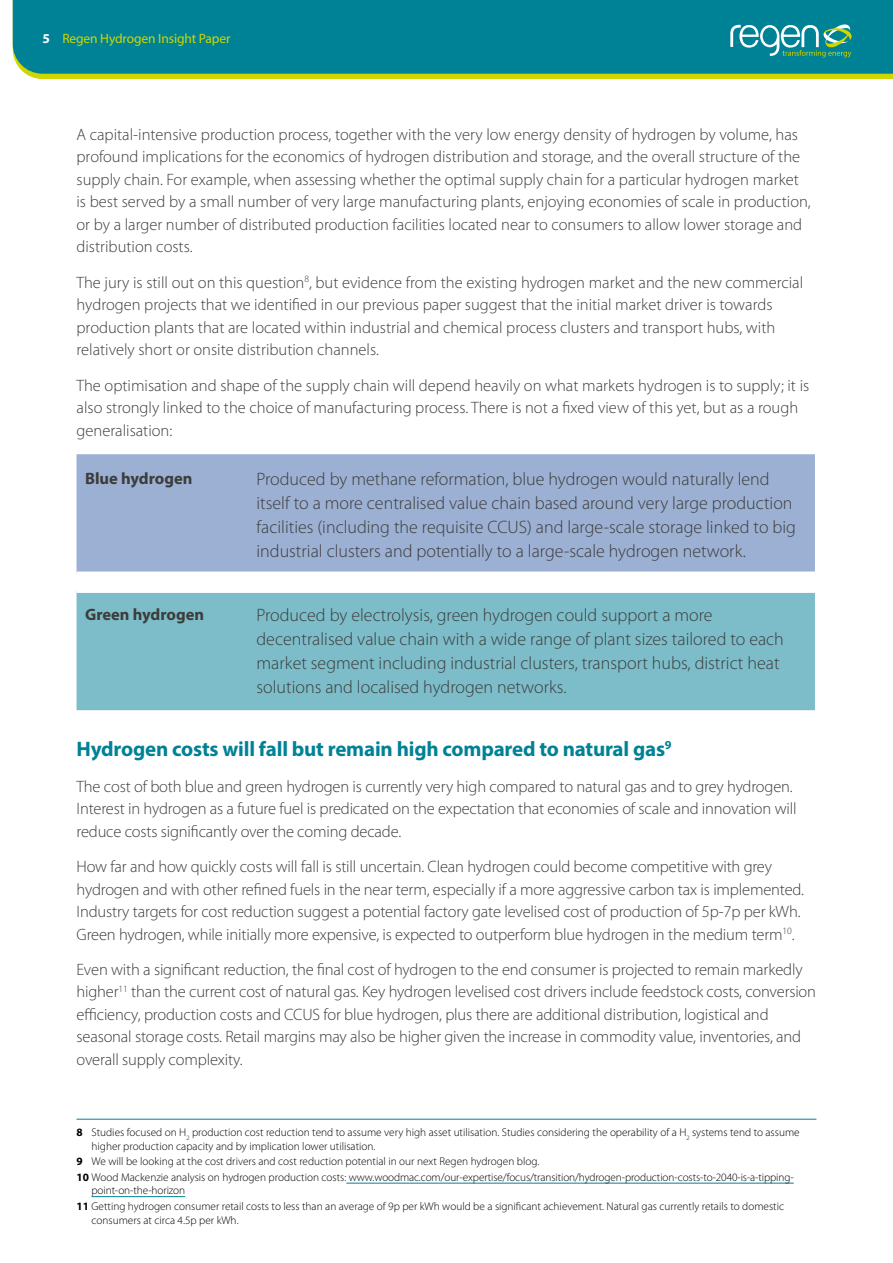
<style>
.page{position:relative;width:893px;height:1263px;background:#fff}
.page>*{position:absolute;margin:0;border:0;box-sizing:border-box;transform-origin:0 0}
.t1{font:700 21px "Myriad Pro";letter-spacing:-.01em;color:#008296}
.t2{font:300 18px/24px "Myriad Pro";color:#3c3c3b}
.t3{font:300 16.5px/22.5px "Myriad Pro";letter-spacing:-.01em;color:#3c3c3b}
.t4{font:700 16.5px "Myriad Pro";color:#3c3c3b}
.t5{font:13.5px "Myriad Pro";letter-spacing:-.01em;color:#cfd600}
.t6{font:300 11.25px/15.6px "Myriad Pro";color:#000}
.s1{font-weight:700;color:#fff}
.s2{font-weight:700}
</style>
<div class="page">
<div style="left:26px;top:74px;width:867px;height:5px;background:#cfd600"></div>
<div style="left:13px;top:0;width:880px;height:74px;background:#008296"></div>
<svg style="left:730px;top:23px;width:122px;height:35px;background:#40a0a2"></svg>
<div style="left:77px;top:454px;width:738px;height:117px;background:#9bb0d2"></div>
<div style="left:77px;top:593px;width:738px;height:117px;background:#7cbdc9"></div>
<hr style="left:77px;top:1119px;width:739px;height:1px;background:#008296">
<hr style="left:346px;top:1183px;width:448px;height:1px;background:#008296">
<hr style="left:92px;top:1196px;width:93px;height:1px;background:#008296">
<p class="t5" style="left:43px;top:30px;width:189px"><span class="s1">5</span> Regen Hydrogen Insight Paper</p>
<p class="t3" style="left:77px;top:123px;width:736px">A capital-intensive production process, together with the very low energy density of hydrogen by volume, has profound implications for the economics of hydrogen distribution and storage, and the overall structure of the supply chain. For example, when assessing whether the optimal supply chain for a particular hydrogen market is best served by a small number of very large manufacturing plants, enjoying economies of scale in production, or by a larger number of distributed production facilities located near to consumers to allow lower storage and distribution costs.</p>
<p class="t3" style="left:77px;top:271px;width:728px">The jury is still out on this question<sup>8</sup>, but evidence from the existing hydrogen market and the new commercial hydrogen projects that we identified in our previous paper suggest that the initial market driver is towards production plants that are located within industrial and chemical process clusters and transport hubs, with relatively short or onsite distribution channels.</p>
<p class="t3" style="left:77px;top:374px;width:734px">The optimisation and shape of the supply chain will depend heavily on what markets hydrogen is to supply; it is also strongly linked to the choice of manufacturing process. There is not a fixed view of this yet, but as a rough generalisation:</p>
<p class="t4" style="left:85px;top:467px;width:109px">Blue hydrogen</p>
<p class="t2" style="left:256px;top:467px;width:541px">Produced by methane reformation, blue hydrogen would naturally lend itself to a more centralised value chain based around very large production facilities (including the requisite CCUS) and large-scale storage linked to big industrial clusters and potentially to a large-scale hydrogen network.</p>
<p class="t4" style="left:85px;top:604px;width:121px">Green hydrogen</p>
<p class="t2" style="left:256px;top:603px;width:529px">Produced by electrolysis, green hydrogen could support a more decentralised value chain with a wide range of plant sizes tailored to each market segment including industrial clusters, transport hubs, district heat solutions and localised hydrogen networks.</p>
<p class="t1" style="left:77px;top:736px;width:597px">Hydrogen costs will fall but remain high compared to natural gas<sup>9</sup></p>
<p class="t3" style="left:77px;top:775px;width:721px">The cost of both blue and green hydrogen is currently very high compared to natural gas and to grey hydrogen.<br>Interest in hydrogen as a future fuel is predicated on the expectation that economies of scale and innovation will reduce costs significantly over the coming decade.</p>
<p class="t3" style="left:77px;top:855px;width:729px">How far and how quickly costs will fall is still uncertain. Clean hydrogen could become competitive with grey hydrogen and with other refined fuels in the near term, especially if a more aggressive carbon tax is implemented.<br>Industry targets for cost reduction suggest a potential factory gate levelised cost of production of 5p-7p per kWh.<br>Green hydrogen, while initially more expensive, is expected to outperform blue hydrogen in the medium term<sup>10</sup>.</p>
<p class="t3" style="left:77px;top:958px;width:741px">Even with a significant reduction, the final cost of hydrogen to the end consumer is projected to remain markedly higher<sup>11</sup> than the current cost of natural gas. Key hydrogen levelised cost drivers include feedstock costs, conversion efficiency, production costs and CCUS for blue hydrogen, plus there are additional distribution, logistical and seasonal storage costs. Retail margins may also be higher given the increase in commodity value, inventories, and overall supply complexity.</p>
<p class="t6" style="left:92px;top:1125px;width:710px;line-height:13.5px;text-indent:-15px"><span class="s2">8</span> Studies focused on H<sub>2</sub> production cost reduction tend to assume very high asset utilisation. Studies considering the operability of a H<sub>2</sub> systems tend to assume higher production capacity and by implication lower utilisation.</p>
<p class="t6" style="left:77px;top:1153px;width:719px"><span class="s2">9</span> We will be looking at the cost drivers and cost reduction potential in our next Regen hydrogen blog.<br><span class="s2">10</span> Wood Mackenzie analysis on hydrogen production costs: www.woodmac.com/our-expertise/focus/transition/hydrogen-production-costs-to-2040-is-a-tipping-</p>
<p class="t6" style="left:77px;top:1183px;width:709px;text-indent:15px">point-on-the-horizon<br><span class="s2">11</span> Getting hydrogen consumer retail costs to less than an average of 9p per kWh would be a significant achievement. Natural gas currently retails to domestic</p>
<p class="t6" style="left:92px;top:1212px;width:149px">consumers at circa 4.5p per kWh.</p>
</div>
